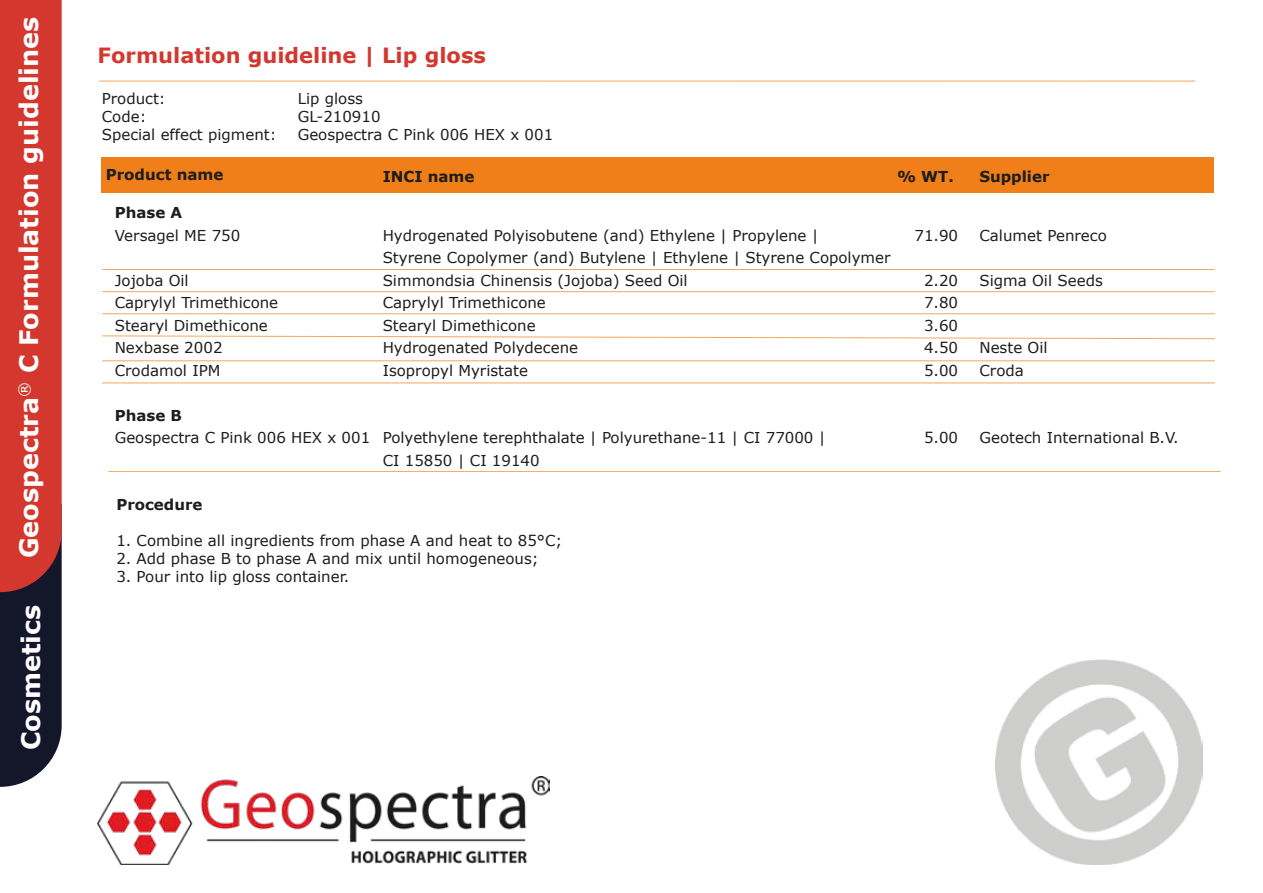
<style>
.page{position:relative;width:1263px;height:893px;background:#fff}
.page>*{position:absolute;margin:0;border:0;box-sizing:border-box;transform-origin:0 0}
.t1{font:700 25.5px "Verdana";color:#fff}
.t2{font:700 21px "Verdana";color:#d3372d}
.t3{font:15px/22.5px "Verdana";color:#1d1d1b}
.t4{font:700 15px "Verdana";color:#1d1d1b}
.t5{font:700 15px "Verdana";color:#fff}
</style>
<div class="page">
<hr style="left:99px;top:81px;width:1096px;height:1px;background:#ef7d18">
<img style="left:995px;top:659px;width:208px;height:206px">
<svg style="left:0;top:0;width:62px;height:787px;background:#a4322f"></svg>
<div style="left:102px;top:157px;width:1112px;height:36px;background:#f07e19"></div>
<hr style="left:102px;top:269px;width:1113px;height:1px;background:#ef7d18">
<hr style="left:102px;top:313px;width:1113px;height:1px;background:#ef7d18">
<hr style="left:102px;top:291px;width:1113px;height:1px;background:#ef7d18">
<hr style="left:102px;top:360px;width:1113px;height:1px;background:#ef7d18">
<svg style="left:102px;top:335px;width:1113px;height:4px"></svg>
<hr style="left:108px;top:471px;width:1113px;height:1px;background:#ef7d18">
<hr style="left:102px;top:383px;width:1113px;height:1px;background:#ef7d18">
<img style="left:98px;top:777px;width:452px;height:88px">
<h1 class="t1" style="left:11px;top:558px;width:543px;rotate:-90deg">Geospectra<sup>®</sup> C Formulation guidelines</h1>
<p class="t5" style="left:13px;top:362px;width:16px;rotate:-90deg">®</p>
<h1 class="t1" style="left:13px;top:750px;width:147px;rotate:-90deg">Cosmetics</h1>
<h2 class="t2" style="left:98px;top:40px;width:390px">Formulation guideline | Lip gloss</h2>
<p class="t3" style="left:102px;top:90px;width:176px;line-height:18px">Product:<br>Code:<br>Special effect pigment:</p>
<p class="t3" style="left:298px;top:90px;width:257px;line-height:18px">Lip gloss<br>GL-210910<br>Geospectra C Pink 006 HEX x 001</p>
<p class="t4" style="left:383px;top:166px;width:93px">INCI name</p>
<p class="t4" style="left:897px;top:166px;width:58px">% WT.</p>
<p class="t4" style="left:979px;top:166px;width:72px">Supplier</p>
<p class="t4" style="left:106px;top:164px;width:119px">Product name</p>
<p class="t4" style="left:115px;top:202px;width:69px">Phase A</p>
<p class="t3" style="left:115px;top:224px;width:127px">Versagel ME 750</p>
<p class="t3" style="left:115px;top:269px;width:165px">Jojoba Oil<br>Caprylyl Trimethicone<br>Stearyl Dimethicone<br>Nexbase 2002<br>Crodamol IPM</p>
<p class="t4" style="left:115px;top:405px;width:69px">Phase B</p>
<p class="t3" style="left:115px;top:426px;width:257px">Geospectra C Pink 006 HEX x 001</p>
<p class="t3" style="left:383px;top:224px;width:509px">Hydrogenated Polyisobutene (and) Ethylene | Propylene |<br>Styrene Copolymer (and) Butylene | Ethylene | Styrene Copolymer Simmondsia Chinensis (Jojoba) Seed Oil<br>Caprylyl Trimethicone<br>Stearyl Dimethicone<br>Hydrogenated Polydecene<br>Isopropyl Myristate</p>
<p class="t3" style="left:383px;top:426px;width:444px">Polyethylene terephthalate | Polyurethane-11 | CI 77000 |<br>CI 15850 | CI 19140</p>
<p class="t4" style="left:116px;top:494px;width:88px">Procedure</p>
<p class="t3" style="left:116px;top:529px;width:447px">1. Combine all ingredients from phase A and heat to 85°C;</p>
<p class="t3" style="left:116px;top:547px;width:424px">2. Add phase B to phase A and mix until homogeneous;</p>
<p class="t3" style="left:116px;top:565px;width:235px">3. Pour into lip gloss container.</p>
<p class="t3" style="left:914px;top:224px;width:45px">71.90</p>
<p class="t3" style="left:924px;top:269px;width:36px;text-align:justify">2.20<br>7.80<br>3.60<br>4.50<br>5.00</p>
<p class="t3" style="left:924px;top:426px;width:36px">5.00</p>
<p class="t3" style="left:979px;top:224px;width:129px">Calumet Penreco</p>
<p class="t3" style="left:979px;top:269px;width:125px">Sigma Oil Seeds</p>
<p class="t3" style="left:979px;top:336px;width:70px">Neste Oil<br>Croda</p>
<p class="t3" style="left:979px;top:426px;width:201px">Geotech International B.V.</p>
</div>
